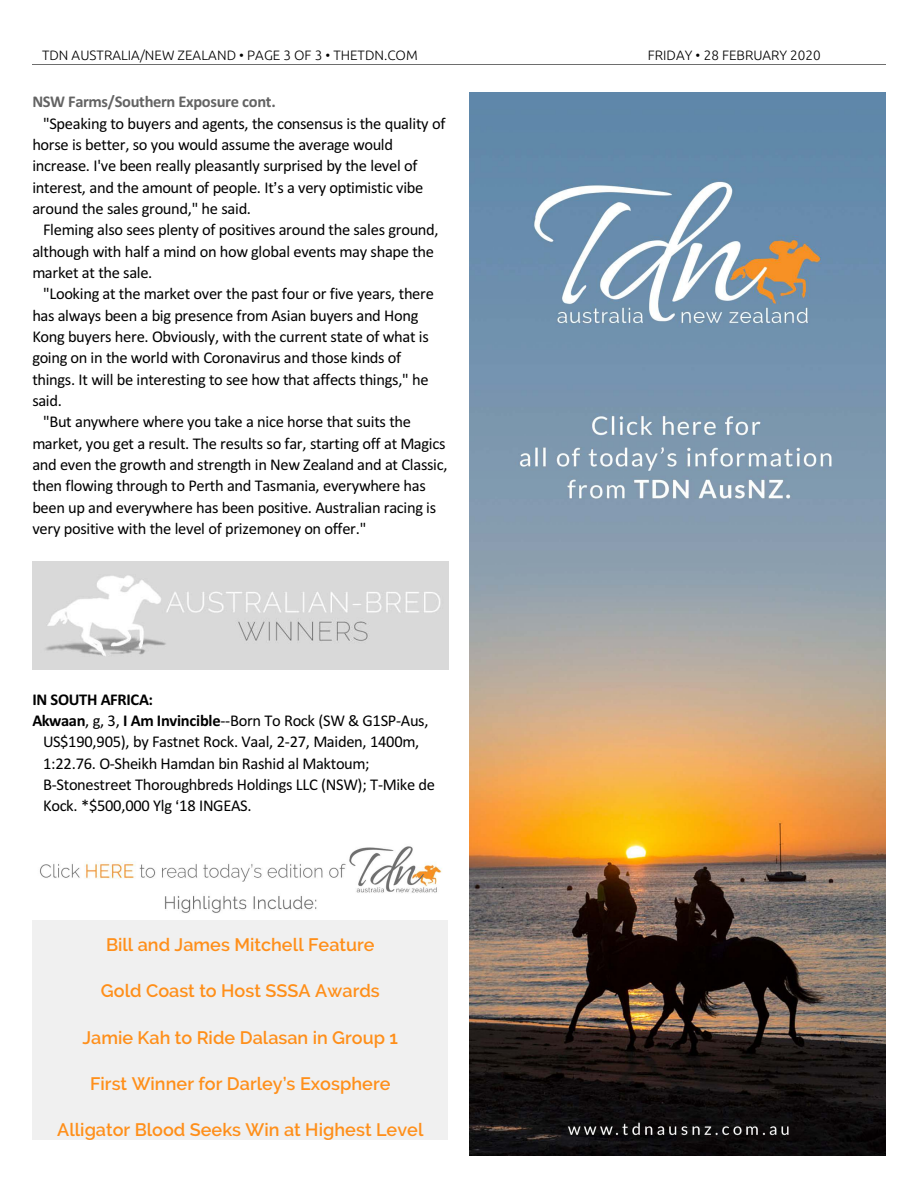
<style>
.page{position:relative;width:918px;height:1188px;background:#fff}
.page>*{position:absolute;margin:0;border:0;box-sizing:border-box;transform-origin:0 0}
.t1{font:600 18px "Raleway";color:#ff8f1a}
.t2{font:16.5px/21.3px "Calibri";letter-spacing:-.02em;color:#000}
.t3{font:700 16.5px "Calibri";letter-spacing:-.025em;color:#636363}
.t4{font:700 16.5px "Calibri";letter-spacing:-.02em;color:#000}
.t5{font:300 13.5px "Ubuntu";color:#000}
.s1{font-weight:700}
</style>
<div class="page">
<hr style="left:32px;top:64px;width:853px;height:1px;background:#6e6e6e">
<img style="left:470px;top:92px;width:416px;height:1064px">
<img style="left:32px;top:562px;width:416px;height:108px">
<div style="left:32px;top:839px;width:416px;height:301px;background:#f0f0f0"></div>
<img style="left:32px;top:839px;width:416px;height:81px">
<p class="t5" style="left:42px;top:49px;width:377px">TDN AUSTRALIA/NEW ZEALAND • PAGE 3 OF 3 • THETDN.COM</p>
<p class="t5" style="left:648px;top:49px;width:174px">FRIDAY • 28 FEBRUARY 2020</p>
<p class="t3" style="left:32px;top:95px;width:245px">NSW Farms/Southern Exposure cont.</p>
<p class="t2" style="left:32px;top:114px;width:414px;text-indent:11px">"Speaking to buyers and agents, the consensus is the quality of horse is better, so you would assume the average would increase. I've been really pleasantly surprised by the level of interest, and the amount of people. It s a very optimistic vibe around the sales ground," he said.</p>
<p class="t2" style="left:32px;top:221px;width:408px;text-indent:11px">Fleming also sees plenty of positives around the sales ground, although with half a mind on how global events may shape the market at the sale.</p>
<p class="t2" style="left:32px;top:285px;width:403px;text-indent:11px">"Looking at the market over the past four or five years, there has always been a big presence from Asian buyers and Hong Kong buyers here. Obviously, with the current state of what is going on in the world with Coronavirus and those kinds of things. It will be interesting to see how that affects things," he said.</p>
<p class="t2" style="left:32px;top:413px;width:417px;text-indent:11px">"But anywhere where you take a nice horse that suits the market, you get a result. The results so far, starting off at Magics and even the growth and strength in New Zealand and at Classic, then flowing through to Perth and Tasmania, everywhere has been up and everywhere has been positive. Australian racing is very positive with the level of prizemoney on offer."</p>
<p class="t4" style="left:32px;top:692px;width:122px">IN SOUTH AFRICA:</p>
<p class="t2" style="left:32px;top:711px;width:398px"><span class="s1">Akwaan</span>, g, 3, <span class="s1">I Am Invincible</span>--Born To Rock (SW &amp; G1SP-Aus,</p>
<p class="t2" style="left:43px;top:733px;width:378px">US$190,905), by Fastnet Rock. Vaal, 2-27, Maiden, 1400m,</p>
<p class="t2" style="left:43px;top:754px;width:328px">1:22.76. O-Sheikh Hamdan bin Rashid al Maktoum;</p>
<p class="t2" style="left:43px;top:775px;width:393px">B-Stonestreet Thoroughbreds Holdings LLC (NSW); T-Mike de</p>
<p class="t2" style="left:43px;top:796px;width:210px">Kock. *$500,000 Ylg 18 INGEAS.</p>
<p class="t1" style="left:106px;top:934px;width:270px">Bill and James Mitchell Feature</p>
<p class="t1" style="left:101px;top:980px;width:280px">Gold Coast to Host SSSA Awards</p>
<p class="t1" style="left:82px;top:1027px;width:317px">Jamie Kah to Ride Dalasan in Group 1</p>
<p class="t1" style="left:90px;top:1073px;width:302px">First Winner for Darley’s Exosphere</p>
<p class="t1" style="left:57px;top:1119px;width:368px">Alligator Blood Seeks Win at Highest Level</p>
</div>
